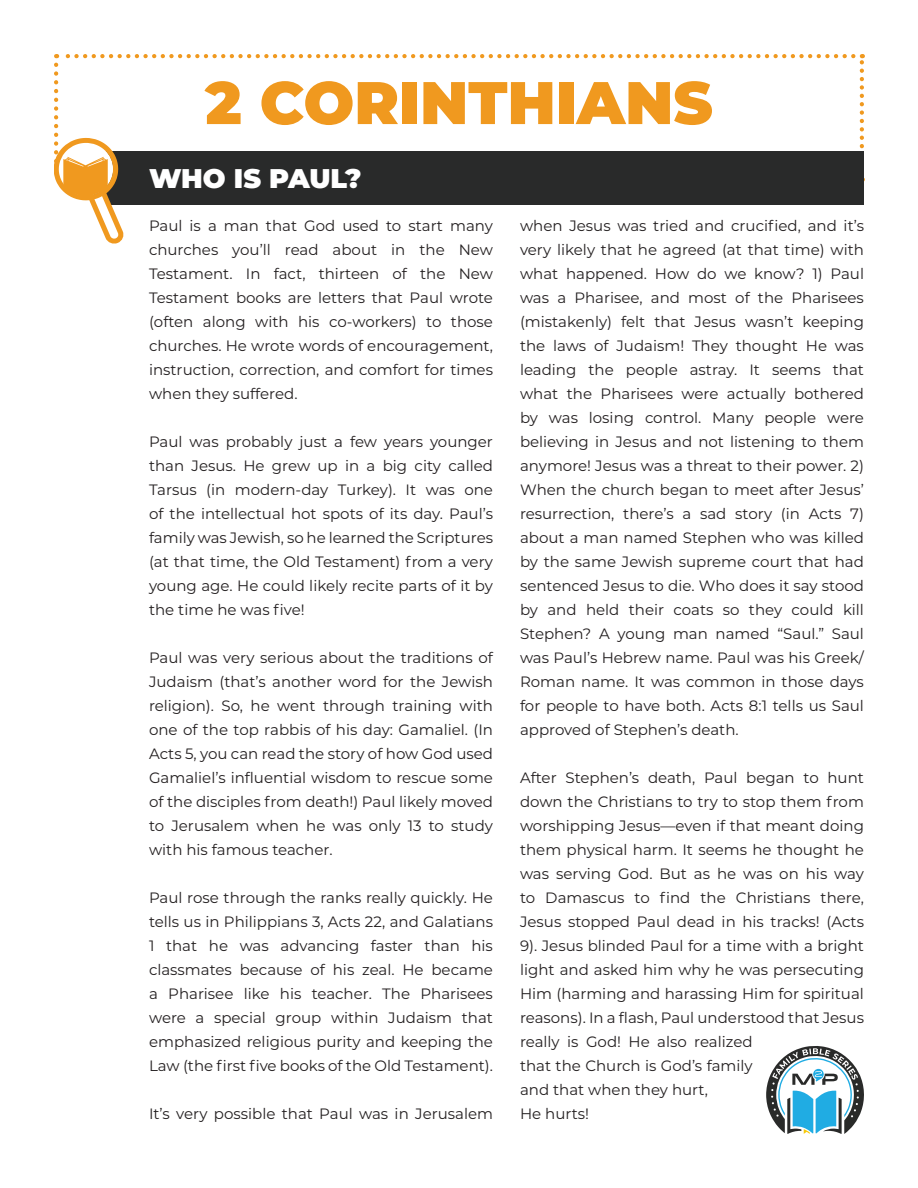
<style>
.page{position:relative;width:918px;height:1188px;background:#fff}
.page>*{position:absolute;margin:0;border:0;box-sizing:border-box;transform-origin:0 0}
.t1{font:900 60px "Montserrat";color:#f0991f}
.t2{font:900 27px "Montserrat";letter-spacing:-.005em;color:#fff}
.t3{font:15px/24px "Montserrat";color:#231f20;text-align:justify}
</style>
<div class="page">
<svg style="left:54px;top:54px;width:810px;height:190px"></svg>
<svg style="left:766px;top:1046px;width:98px;height:88px"></svg>
<p class="t1" style="left:205px;top:58px;width:509px">2 CORINTHIANS</p>
<p class="t2" style="left:149px;top:158px;width:214px">WHO IS PAUL?</p>
<p class="t3" style="left:149px;top:213px;width:346px">Paul is a man that God used to start many churches you’ll read about in the New Testament. In fact, thirteen of the New Testament books are letters that Paul wrote (often along with his co-workers) to those churches. He wrote words of encouragement, instruction, correction, and comfort for times when they suffered.</p>
<p class="t3" style="left:149px;top:429px;width:346px">Paul was probably just a few years younger than Jesus. He grew up in a big city called Tarsus (in modern-day Turkey). It was one of the intellectual hot spots of its day. Paul’s family was Jewish, so he learned the Scriptures (at that time, the Old Testament) from a very young age. He could likely recite parts of it by the time he was five!</p>
<p class="t3" style="left:149px;top:645px;width:346px">Paul was very serious about the traditions of Judaism (that’s another word for the Jewish religion). So, he went through training with one of the top rabbis of his day: Gamaliel. (In Acts 5, you can read the story of how God used Gamaliel’s influential wisdom to rescue some of the disciples from death!) Paul likely moved to Jerusalem when he was only 13 to study with his famous teacher.</p>
<p class="t3" style="left:149px;top:885px;width:345px">Paul rose through the ranks really quickly. He tells us in Philippians 3, Acts 22, and Galatians 1 that he was advancing faster than his classmates because of his zeal. He became a Pharisee like his teacher. The Pharisees were a special group within Judaism that emphasized religious purity and keeping the Law (the first five books of the Old Testament).</p>
<p class="t3" style="left:149px;top:1101px;width:345px">It’s very possible that Paul was in Jerusalem</p>
<p class="t3" style="left:520px;top:213px;width:346px">when Jesus was tried and crucified, and it’s very likely that he agreed (at that time) with what happened. How do we know? 1) Paul was a Pharisee, and most of the Pharisees (mistakenly) felt that Jesus wasn’t keeping the laws of Judaism! They thought He was leading the people astray. It seems that what the Pharisees were actually bothered by was losing control. Many people were believing in Jesus and not listening to them anymore! Jesus was a threat to their power. 2)<br>When the church began to meet after Jesus’ resurrection, there’s a sad story (in Acts 7) about a man named Stephen who was killed by the same Jewish supreme court that had sentenced Jesus to die. Who does it say stood by and held their coats so they could kill Stephen? A young man named “Saul.” Saul was Paul’s Hebrew name. Paul was his Greek/ Roman name. It was common in those days for people to have both. Acts 8:1 tells us Saul approved of Stephen’s death.</p>
<p class="t3" style="left:520px;top:765px;width:346px;text-align:left">After Stephen’s death, Paul began to hunt down the Christians to try to stop them from worshipping Jesus—even if that meant doing them physical harm. It seems he thought he was serving God. But as he was on his way to Damascus to find the Christians there, Jesus stopped Paul dead in his tracks! (Acts 9). Jesus blinded Paul for a time with a bright light and asked him why he was persecuting Him (harming and harassing Him for spiritual reasons). In a flash, Paul understood that Jesus really is God! He also realized<br>that the Church is God’s family<br>and that when they hurt,</p>
<p class="t3" style="left:520px;top:1101px;width:70px">He hurts!</p>
</div>
